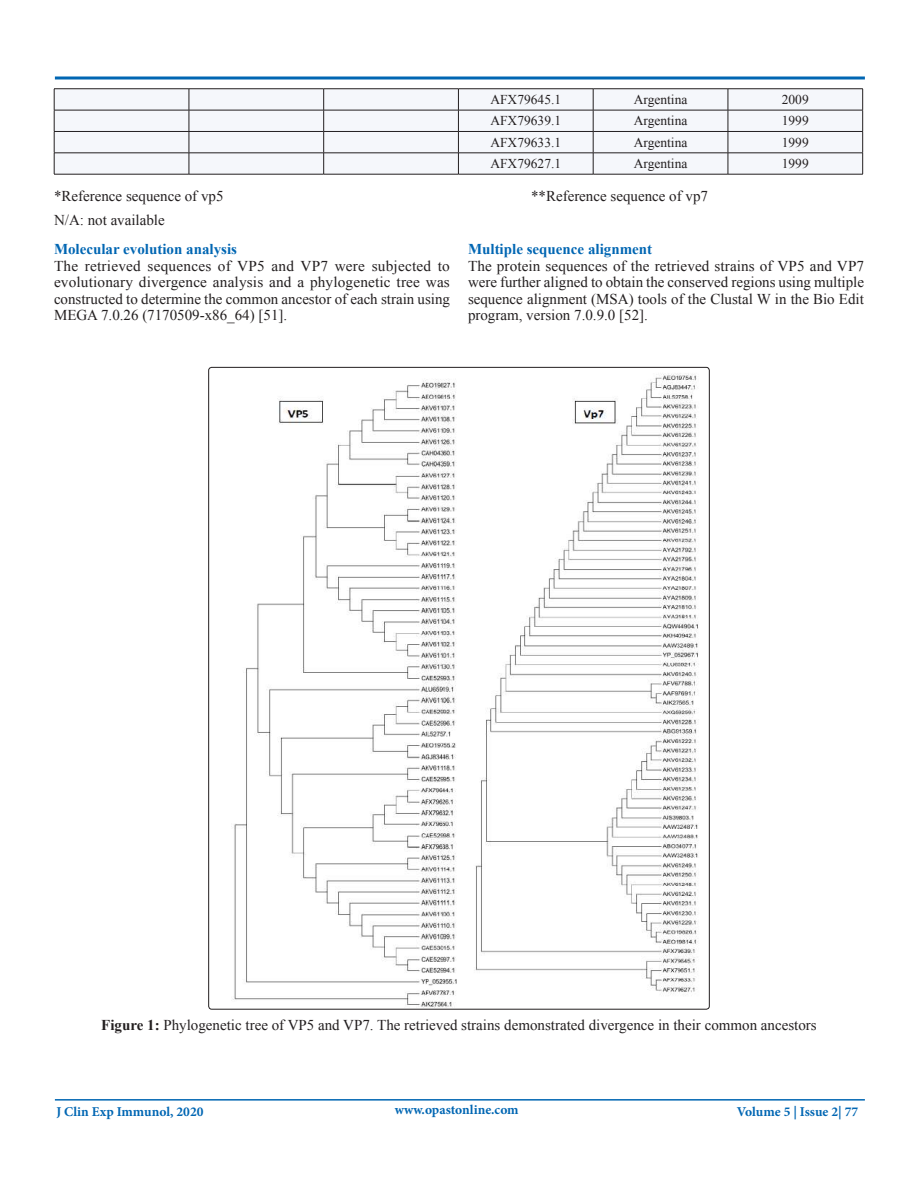
<style>
.page{position:relative;width:918px;height:1188px;background:#fff}
.page>*{position:absolute;margin:0;border:0;box-sizing:border-box;transform-origin:0 0}
.t1{font:15px/16.5px "Times New Roman";color:#231f20;text-align:justify}
.t2{font:700 15px "Times New Roman";color:#0166b3}
.t3{font:13.5px "Times New Roman";color:#231f20}
.t4{font:700 13.5px "Minion Pro";color:#0166b3}
.s1{font-weight:700}
</style>
<div class="page">
<hr style="left:55px;top:1099px;width:810px;height:2px;background:#0166b3">
<svg style="left:54px;top:76px;width:811px;height:4px;background:#408cc5"></svg>
<div style="left:55px;top:89px;width:807px;height:85px;background:#f5f7fb"></div>
<hr style="left:54px;top:88px;width:135px;height:1px;background:#231f20">
<hr style="left:189px;top:88px;width:135px;height:1px;background:#231f20">
<hr style="left:324px;top:88px;width:134px;height:1px;background:#231f20">
<hr style="left:458px;top:88px;width:135px;height:1px;background:#231f20">
<hr style="left:593px;top:88px;width:135px;height:1px;background:#231f20">
<hr style="left:728px;top:88px;width:135px;height:1px;background:#231f20">
<hr style="left:54px;top:110px;width:135px;height:1px;background:#231f20">
<hr style="left:189px;top:110px;width:135px;height:1px;background:#231f20">
<hr style="left:324px;top:110px;width:134px;height:1px;background:#231f20">
<hr style="left:458px;top:110px;width:135px;height:1px;background:#231f20">
<hr style="left:593px;top:110px;width:135px;height:1px;background:#231f20">
<hr style="left:728px;top:110px;width:135px;height:1px;background:#231f20">
<hr style="left:54px;top:131px;width:135px;height:1px;background:#231f20">
<hr style="left:189px;top:131px;width:135px;height:1px;background:#231f20">
<hr style="left:324px;top:131px;width:134px;height:1px;background:#231f20">
<hr style="left:458px;top:131px;width:135px;height:1px;background:#231f20">
<hr style="left:593px;top:131px;width:135px;height:1px;background:#231f20">
<hr style="left:728px;top:131px;width:135px;height:1px;background:#231f20">
<hr style="left:54px;top:153px;width:135px;height:1px;background:#231f20">
<svg style="left:54px;top:89px;width:1px;height:85px"></svg>
<hr style="left:189px;top:153px;width:135px;height:1px;background:#231f20">
<svg style="left:189px;top:89px;width:1px;height:85px"></svg>
<hr style="left:324px;top:153px;width:134px;height:1px;background:#231f20">
<svg style="left:323px;top:89px;width:1px;height:85px"></svg>
<hr style="left:458px;top:153px;width:135px;height:1px;background:#231f20">
<svg style="left:458px;top:89px;width:1px;height:85px"></svg>
<hr style="left:593px;top:153px;width:135px;height:1px;background:#231f20">
<svg style="left:593px;top:89px;width:1px;height:85px"></svg>
<hr style="left:728px;top:153px;width:135px;height:1px;background:#231f20">
<svg style="left:728px;top:89px;width:1px;height:85px"></svg>
<svg style="left:862px;top:89px;width:1px;height:85px"></svg>
<hr style="left:54px;top:174px;width:135px;height:1px;background:#231f20">
<hr style="left:189px;top:174px;width:135px;height:1px;background:#231f20">
<hr style="left:324px;top:174px;width:134px;height:1px;background:#231f20">
<hr style="left:458px;top:174px;width:135px;height:1px;background:#231f20">
<hr style="left:593px;top:174px;width:135px;height:1px;background:#231f20">
<hr style="left:728px;top:174px;width:135px;height:1px;background:#231f20">
<img style="left:209px;top:367px;width:500px;height:642px">
<p class="t3" style="left:490px;top:91px;width:72px">AFX79645.1</p>
<p class="t3" style="left:634px;top:91px;width:55px">Argentina</p>
<p class="t3" style="left:782px;top:91px;width:28px">2009</p>
<p class="t3" style="left:490px;top:112px;width:72px">AFX79639.1</p>
<p class="t3" style="left:634px;top:112px;width:55px">Argentina</p>
<p class="t3" style="left:782px;top:112px;width:28px">1999</p>
<p class="t3" style="left:490px;top:133px;width:72px">AFX79633.1</p>
<p class="t3" style="left:634px;top:133px;width:55px">Argentina</p>
<p class="t3" style="left:782px;top:133px;width:28px">1999</p>
<p class="t3" style="left:490px;top:155px;width:72px">AFX79627.1</p>
<p class="t3" style="left:634px;top:155px;width:55px">Argentina</p>
<p class="t3" style="left:782px;top:155px;width:28px">1999</p>
<p class="t1" style="left:54px;top:188px;width:171px">*Reference sequence of vp5</p>
<p class="t1" style="left:531px;top:188px;width:179px">**Reference sequence of vp7</p>
<p class="t1" style="left:54px;top:212px;width:112px">N/A: not available</p>
<p class="t2" style="left:54px;top:239px;width:185px">Molecular evolution analysis</p>
<p class="t1" style="left:54px;top:257px;width:398px">The retrieved sequences of VP5 and VP7 were subjected to evolutionary divergence analysis and a phylogenetic tree was constructed to determine the common ancestor of each strain using MEGA 7.0.26 (7170509-x86_64) [51].</p>
<p class="t2" style="left:468px;top:239px;width:186px">Multiple sequence alignment</p>
<p class="t1" style="left:468px;top:257px;width:398px">The protein sequences of the retrieved strains of VP5 and VP7 were further aligned to obtain the conserved regions using multiple sequence alignment (MSA) tools of the Clustal W in the Bio Edit program, version 7.0.9.0 [52].</p>
<p class="t1" style="left:101px;top:1017px;width:717px"><span class="s1">Figure 1:</span> Phylogenetic tree of VP5 and VP7. The retrieved strains demonstrated divergence in their common ancestors</p>
<p class="t4" style="left:56px;top:1102px;width:149px">J Clin Exp Immunol, 2020</p>
<p class="t4" style="left:395px;top:1100px;width:126px">www.opastonline.com</p>
<p class="t4" style="left:737px;top:1102px;width:123px">Volume 5 | Issue 2| 77</p>
</div>
